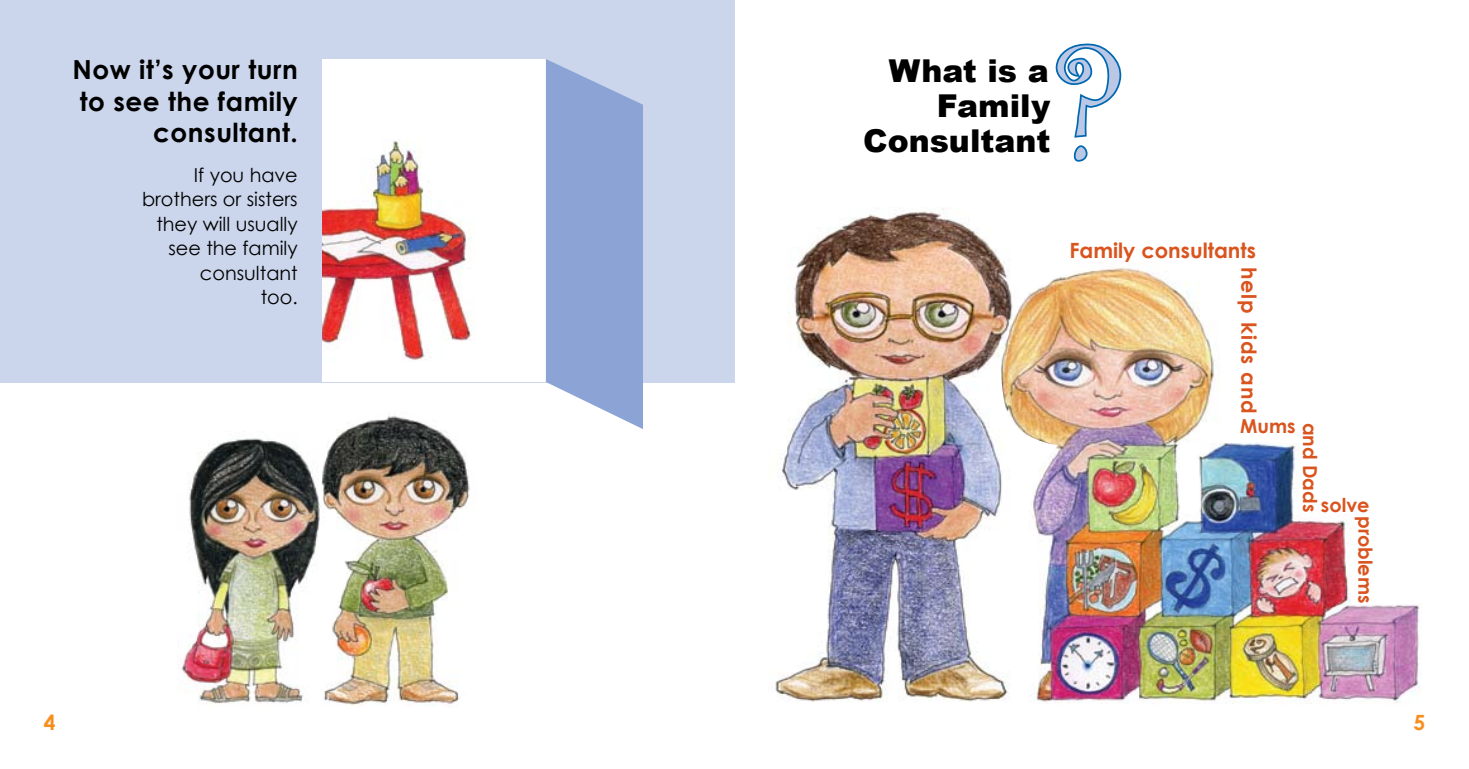
<style>
.page{position:relative;width:1469px;height:769px;background:#fff}
.page>*{position:absolute;margin:0;border:0;box-sizing:border-box;transform-origin:0 0}
.t1{font:900 31.5px/35px "Arial";color:#000;text-align:right}
.t2{font:700 26.25px/31.5px "Century Gothic";letter-spacing:.02em;color:#000;text-align:right}
.t3{font:700 21px "Century Gothic";color:#d9541e}
.t4{font:700 21px "Century Gothic";color:#f78f1e}
.t5{font:700 20.65px "Century Gothic";letter-spacing:.05em;color:#d9541e}
.t6{font:19.25px/24.5px "Century Gothic";color:#000;text-align:right}
.t7{font:700 19.25px "Century Gothic";color:#d9541e}
</style>
<div class="page">
<img style="left:775px;top:208px;width:225px;height:494px">
<div style="left:0;top:0;width:734px;height:382px;background:#cbd6ec"></div>
<img style="left:1000px;top:261px;width:420px;height:443px">
<div style="left:322px;top:60px;width:224px;height:322px;background:#fff"></div>
<img style="left:181px;top:438px;width:138px;height:266px">
<svg style="left:546px;top:59px;width:97px;height:370px;background:#97acd9"></svg>
<img style="left:322px;top:139px;width:150px;height:222px">
<img style="left:319px;top:415px;width:151px;height:291px">
<svg style="left:1055px;top:43px;width:67px;height:119px"></svg>
<h2 class="t2" style="left:72px;top:53px;width:227px">Now it’s your turn to see the family consultant.</h2>
<p class="t6" style="left:142px;top:162px;width:157px">If you have brothers or sisters they will usually see the family consultant<br>too.</p>
<h1 class="t1" style="left:863px;top:54px;width:189px">What is a<br>Family<br>Consultant</h1>
<p class="t3" style="left:1069px;top:237px;width:188px">Family consultants</p>
<p class="t5" style="left:1261px;top:267px;width:149px;rotate:90deg">help kids and</p>
<p class="t7" style="left:1240px;top:414px;width:57px">Mums</p>
<p class="t7" style="left:1322px;top:422px;width:91px;rotate:90deg">and Dads</p>
<p class="t7" style="left:1320px;top:493px;width:50px">solve</p>
<p class="t7" style="left:1377px;top:516px;width:89px;rotate:90deg">problems</p>
<p class="t4" style="left:44px;top:709px;width:13px">4</p>
<p class="t4" style="left:1413px;top:709px;width:13px">5</p>
</div>
